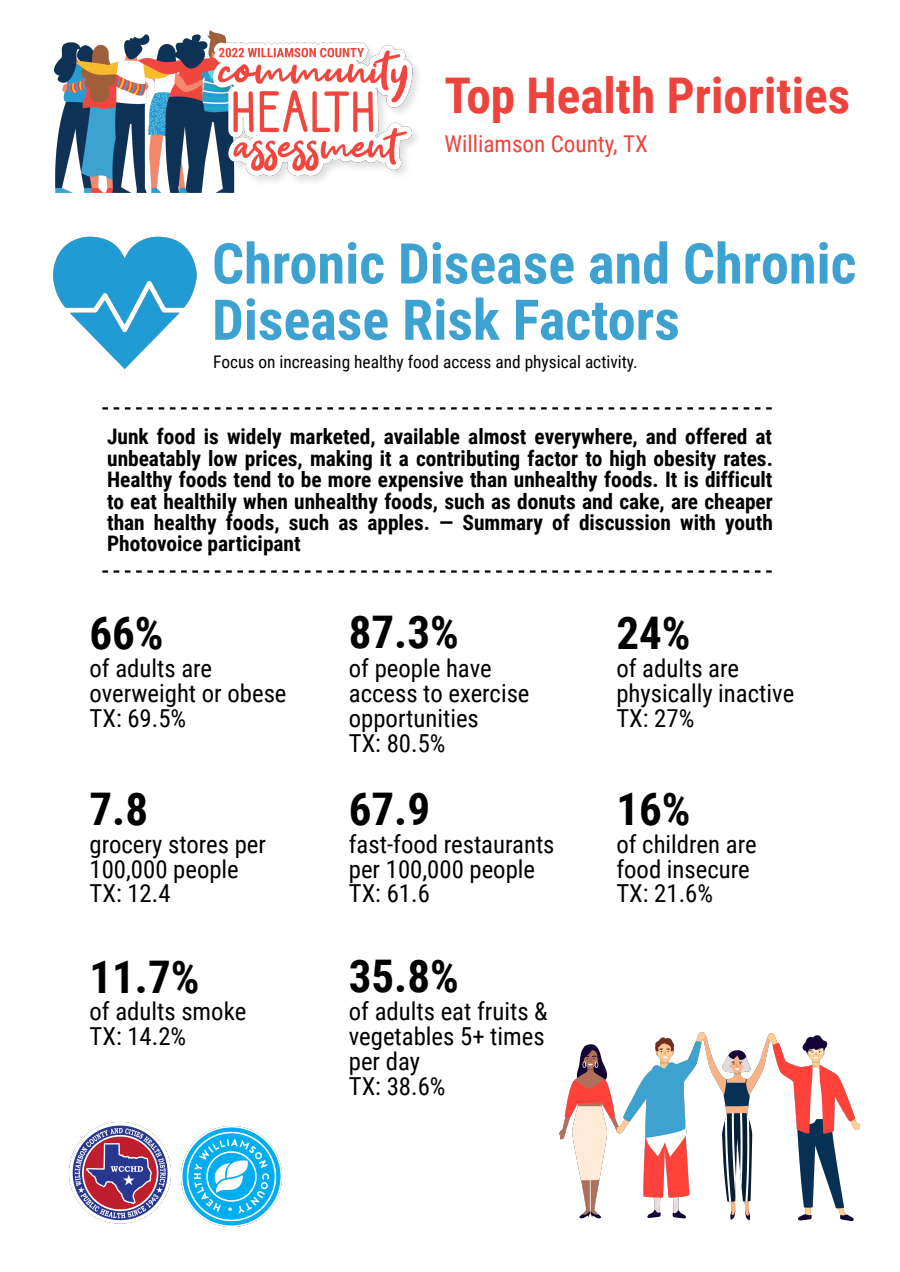
<style>
.page{position:relative;width:900px;height:1272px;background:#fff}
.page>*{position:absolute;margin:0;border:0;box-sizing:border-box;transform-origin:0 0}
.t1{font:700 56.25px/56.2px "Roboto Condensed";color:#3ea2d0}
.t2{font:700 49.2px "Roboto Condensed";color:#ec443c}
.t3{font:700 45px "Roboto Condensed";color:#000}
.t4{font:24.75px/24.8px "Roboto Condensed";color:#000}
.t5{font:23.25px "Roboto Condensed";color:#ec443c}
.t6{font:700 21.3px/21.3px "Roboto Condensed";color:#000;text-align:justify}
.t7{font:17.4px "Roboto Condensed";color:#000}
</style>
<div class="page">
<img style="left:54px;top:30px;width:364px;height:162px">
<img style="left:181px;top:1126px;width:100px;height:100px">
<img style="left:69px;top:1123px;width:102px;height:101px">
<svg style="left:102px;top:407px;width:6px;height:3px"></svg>
<svg style="left:114px;top:407px;width:5px;height:3px"></svg>
<svg style="left:125px;top:407px;width:5px;height:3px"></svg>
<svg style="left:136px;top:407px;width:17px;height:3px"></svg>
<svg style="left:159px;top:407px;width:5px;height:3px"></svg>
<svg style="left:170px;top:407px;width:28px;height:3px"></svg>
<svg style="left:204px;top:407px;width:5px;height:3px"></svg>
<svg style="left:215px;top:407px;width:5px;height:3px"></svg>
<svg style="left:226px;top:407px;width:17px;height:3px"></svg>
<svg style="left:249px;top:407px;width:5px;height:3px"></svg>
<svg style="left:260px;top:407px;width:28px;height:3px"></svg>
<svg style="left:294px;top:407px;width:5px;height:3px"></svg>
<svg style="left:305px;top:407px;width:5px;height:3px"></svg>
<svg style="left:316px;top:407px;width:17px;height:3px"></svg>
<svg style="left:339px;top:407px;width:5px;height:3px"></svg>
<svg style="left:350px;top:407px;width:28px;height:3px"></svg>
<svg style="left:384px;top:407px;width:5px;height:3px"></svg>
<svg style="left:395px;top:407px;width:5px;height:3px"></svg>
<svg style="left:406px;top:407px;width:17px;height:3px"></svg>
<svg style="left:429px;top:407px;width:5px;height:3px"></svg>
<svg style="left:440px;top:407px;width:28px;height:3px"></svg>
<svg style="left:474px;top:407px;width:5px;height:3px"></svg>
<svg style="left:485px;top:407px;width:5px;height:3px"></svg>
<svg style="left:496px;top:407px;width:17px;height:3px"></svg>
<svg style="left:519px;top:407px;width:5px;height:3px"></svg>
<svg style="left:530px;top:407px;width:28px;height:3px"></svg>
<svg style="left:564px;top:407px;width:5px;height:3px"></svg>
<svg style="left:575px;top:407px;width:5px;height:3px"></svg>
<svg style="left:586px;top:407px;width:17px;height:3px"></svg>
<svg style="left:609px;top:407px;width:5px;height:3px"></svg>
<svg style="left:620px;top:407px;width:28px;height:3px"></svg>
<svg style="left:654px;top:407px;width:5px;height:3px"></svg>
<svg style="left:665px;top:407px;width:5px;height:3px"></svg>
<svg style="left:676px;top:407px;width:17px;height:3px"></svg>
<svg style="left:699px;top:407px;width:5px;height:3px"></svg>
<svg style="left:710px;top:407px;width:28px;height:3px"></svg>
<svg style="left:744px;top:407px;width:5px;height:3px"></svg>
<svg style="left:755px;top:407px;width:5px;height:3px"></svg>
<svg style="left:766px;top:407px;width:6px;height:3px"></svg>
<svg style="left:102px;top:570px;width:6px;height:3px"></svg>
<svg style="left:114px;top:570px;width:5px;height:3px"></svg>
<svg style="left:125px;top:570px;width:5px;height:3px"></svg>
<svg style="left:136px;top:570px;width:17px;height:3px"></svg>
<svg style="left:159px;top:570px;width:5px;height:3px"></svg>
<svg style="left:170px;top:570px;width:28px;height:3px"></svg>
<svg style="left:204px;top:570px;width:5px;height:3px"></svg>
<svg style="left:215px;top:570px;width:5px;height:3px"></svg>
<svg style="left:226px;top:570px;width:17px;height:3px"></svg>
<svg style="left:249px;top:570px;width:5px;height:3px"></svg>
<svg style="left:260px;top:570px;width:28px;height:3px"></svg>
<svg style="left:294px;top:570px;width:5px;height:3px"></svg>
<svg style="left:305px;top:570px;width:5px;height:3px"></svg>
<svg style="left:316px;top:570px;width:17px;height:3px"></svg>
<svg style="left:339px;top:570px;width:5px;height:3px"></svg>
<svg style="left:350px;top:570px;width:28px;height:3px"></svg>
<svg style="left:384px;top:570px;width:5px;height:3px"></svg>
<svg style="left:395px;top:570px;width:5px;height:3px"></svg>
<svg style="left:406px;top:570px;width:17px;height:3px"></svg>
<svg style="left:429px;top:570px;width:5px;height:3px"></svg>
<svg style="left:440px;top:570px;width:28px;height:3px"></svg>
<svg style="left:474px;top:570px;width:5px;height:3px"></svg>
<svg style="left:485px;top:570px;width:5px;height:3px"></svg>
<svg style="left:496px;top:570px;width:17px;height:3px"></svg>
<svg style="left:519px;top:570px;width:5px;height:3px"></svg>
<svg style="left:530px;top:570px;width:28px;height:3px"></svg>
<svg style="left:564px;top:570px;width:5px;height:3px"></svg>
<svg style="left:575px;top:570px;width:5px;height:3px"></svg>
<svg style="left:586px;top:570px;width:17px;height:3px"></svg>
<svg style="left:609px;top:570px;width:5px;height:3px"></svg>
<svg style="left:620px;top:570px;width:28px;height:3px"></svg>
<svg style="left:654px;top:570px;width:5px;height:3px"></svg>
<svg style="left:665px;top:570px;width:5px;height:3px"></svg>
<svg style="left:676px;top:570px;width:17px;height:3px"></svg>
<svg style="left:699px;top:570px;width:5px;height:3px"></svg>
<svg style="left:710px;top:570px;width:28px;height:3px"></svg>
<svg style="left:744px;top:570px;width:5px;height:3px"></svg>
<svg style="left:755px;top:570px;width:5px;height:3px"></svg>
<svg style="left:766px;top:570px;width:6px;height:3px"></svg>
<img style="left:53px;top:236px;width:144px;height:133px">
<img style="left:559px;top:1033px;width:301px;height:188px">
<p class="t2" style="left:445px;top:67px;width:407px">Top Health Priorities</p>
<p class="t5" style="left:445px;top:130px;width:205px">Williamson County, TX</p>
<p class="t1" style="left:212px;top:236px;width:646px">Chronic Disease and Chronic<br>Disease Risk Factors</p>
<p class="t7" style="left:213px;top:352px;width:426px">Focus on increasing healthy food access and physical activity.</p>
<p class="t6" style="left:107px;top:426px;width:667px">Junk food is widely marketed, available almost everywhere, and offered at unbeatably low prices, making it a contributing factor to high obesity rates.<br>Healthy foods tend to be more expensive than unhealthy foods. It is difficult to eat healthily when unhealthy foods, such as donuts and cake, are cheaper than healthy foods, such as apples. — Summary of discussion with youth Photovoice participant</p>
<p class="t3" style="left:90px;top:607px;width:76px">66%</p>
<p class="t4" style="left:90px;top:656px;width:199px">of adults are overweight or obese<br>TX: 69.5%</p>
<p class="t3" style="left:90px;top:783px;width:60px">7.8</p>
<p class="t4" style="left:90px;top:832px;width:178px">grocery stores per<br>100,000 people</p>
<p class="t4" style="left:90px;top:881px;width:83px">TX: 12.4</p>
<p class="t3" style="left:90px;top:952px;width:111px">11.7%</p>
<p class="t4" style="left:90px;top:1000px;width:158px">of adults smoke</p>
<p class="t4" style="left:90px;top:1024px;width:98px">TX: 14.2%</p>
<p class="t3" style="left:349px;top:606px;width:111px">87.3%</p>
<p class="t4" style="left:349px;top:656px;width:144px">of people have</p>
<p class="t4" style="left:349px;top:681px;width:182px">access to exercise opportunities<br>TX: 80.5%</p>
<p class="t3" style="left:349px;top:783px;width:83px">67.9</p>
<p class="t4" style="left:349px;top:832px;width:207px">fast-food restaurants per 100,000 people</p>
<p class="t4" style="left:349px;top:881px;width:83px">TX: 61.6</p>
<p class="t3" style="left:349px;top:951px;width:111px">35.8%</p>
<p class="t4" style="left:349px;top:1000px;width:200px">of adults eat fruits &amp; vegetables 5+ times</p>
<p class="t4" style="left:349px;top:1049px;width:73px">per day</p>
<p class="t4" style="left:349px;top:1074px;width:98px">TX: 38.6%</p>
<p class="t3" style="left:616px;top:607px;width:76px">24%</p>
<p class="t4" style="left:616px;top:656px;width:124px">of adults are</p>
<p class="t4" style="left:616px;top:681px;width:179px">physically inactive</p>
<p class="t4" style="left:616px;top:706px;width:79px">TX: 27%</p>
<p class="t3" style="left:616px;top:783px;width:76px">16%</p>
<p class="t4" style="left:616px;top:832px;width:142px">of children are food insecure</p>
<p class="t4" style="left:616px;top:881px;width:98px">TX: 21.6%</p>
</div>
